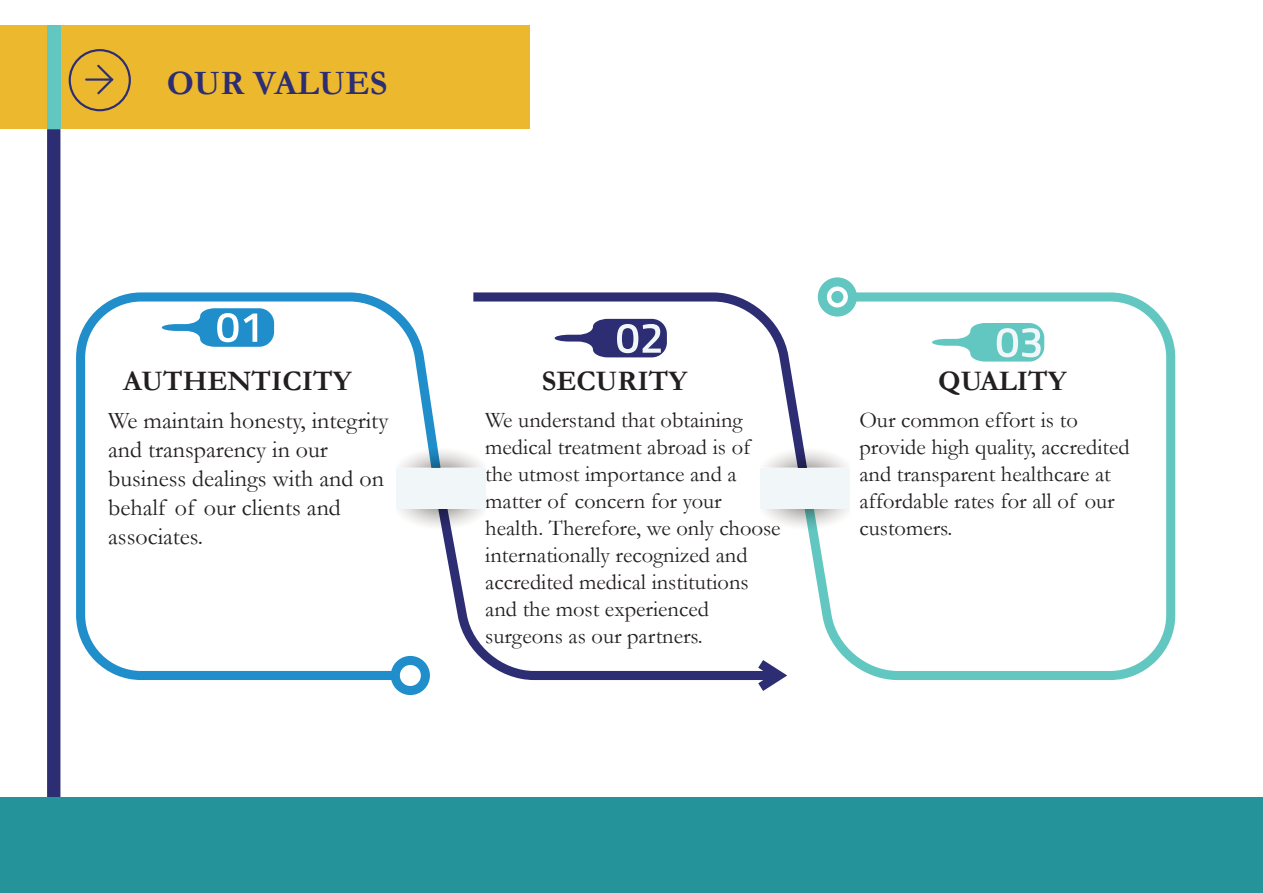
<style>
.page{position:relative;width:1263px;height:893px;background:#fff}
.page>*{position:absolute;margin:0;border:0;box-sizing:border-box;transform-origin:0 0}
.t1{font:700 34.5px "Garamond";color:#2d2d73}
.t2{font:700 28.5px "Garamond";color:#231f20}
.t3{font:24px/28.8px "Garamond";color:#231f20}
.t4{font:22.5px/27px "Garamond";color:#231f20}
</style>
<div class="page">
<div style="left:0;top:26px;width:530px;height:103px;background:#ebb82e"></div>
<svg style="left:69px;top:49px;width:62px;height:62px"></svg>
<hr style="left:85px;top:78px;width:28px;height:3px;background:#2d2d73">
<svg style="left:47px;top:129px;width:13px;height:668px;background:#2e2e73"></svg>
<div style="left:47px;top:26px;width:13px;height:103px;background:#62c6c1"></div>
<svg style="left:76px;top:292px;width:360px;height:403px"></svg>
<svg style="left:810px;top:277px;width:365px;height:403px"></svg>
<div style="left:831px;top:291px;width:12px;height:12px;background:#62c6c1;border-radius:50%"></div>
<svg style="left:473px;top:292px;width:328px;height:193px"></svg>
<svg style="left:434px;top:485px;width:353px;height:206px"></svg>
<svg style="left:761px;top:432px;width:89px;height:36px"></svg>
<div style="left:761px;top:468px;width:89px;height:21px;background:#f1f6f9"></div>
<svg style="left:761px;top:509px;width:89px;height:36px"></svg>
<div style="left:761px;top:487px;width:89px;height:22px;background:#f1f6f9"></div>
<svg style="left:396px;top:432px;width:89px;height:36px"></svg>
<div style="left:396px;top:468px;width:89px;height:21px;background:#f1f6f9"></div>
<svg style="left:396px;top:509px;width:89px;height:36px"></svg>
<div style="left:396px;top:487px;width:89px;height:22px;background:#f1f6f9"></div>
<svg style="left:162px;top:308px;width:112px;height:39px"></svg>
<svg style="left:555px;top:319px;width:112px;height:38px"></svg>
<svg style="left:932px;top:323px;width:112px;height:39px"></svg>
<div style="left:0;top:797px;width:1263px;height:96px;background:#25939a"></div>
<h1 class="t1" style="left:167px;top:60px;width:222px">OUR VALUES</h1>
<p class="t2" style="left:123px;top:361px;width:230px">AUTHENTICITY</p>
<p class="t2" style="left:542px;top:361px;width:147px">SECURITY</p>
<p class="t2" style="left:938px;top:361px;width:130px">QUALITY</p>
<p class="t3" style="left:108px;top:406px;width:282px">We maintain honesty, integrity and transparency in our business dealings with and on behalf of our clients and associates.</p>
<p class="t4" style="left:485px;top:406px;width:297px">We understand that obtaining medical treatment abroad is of the utmost importance and a matter of concern for your health. Therefore, we only choose internationally recognized and accredited medical institutions and the most experienced surgeons as our partners.</p>
<p class="t4" style="left:859px;top:406px;width:272px">Our common effort is to provide high quality, accredited and transparent healthcare at affordable rates for all of our customers.</p>
</div>
